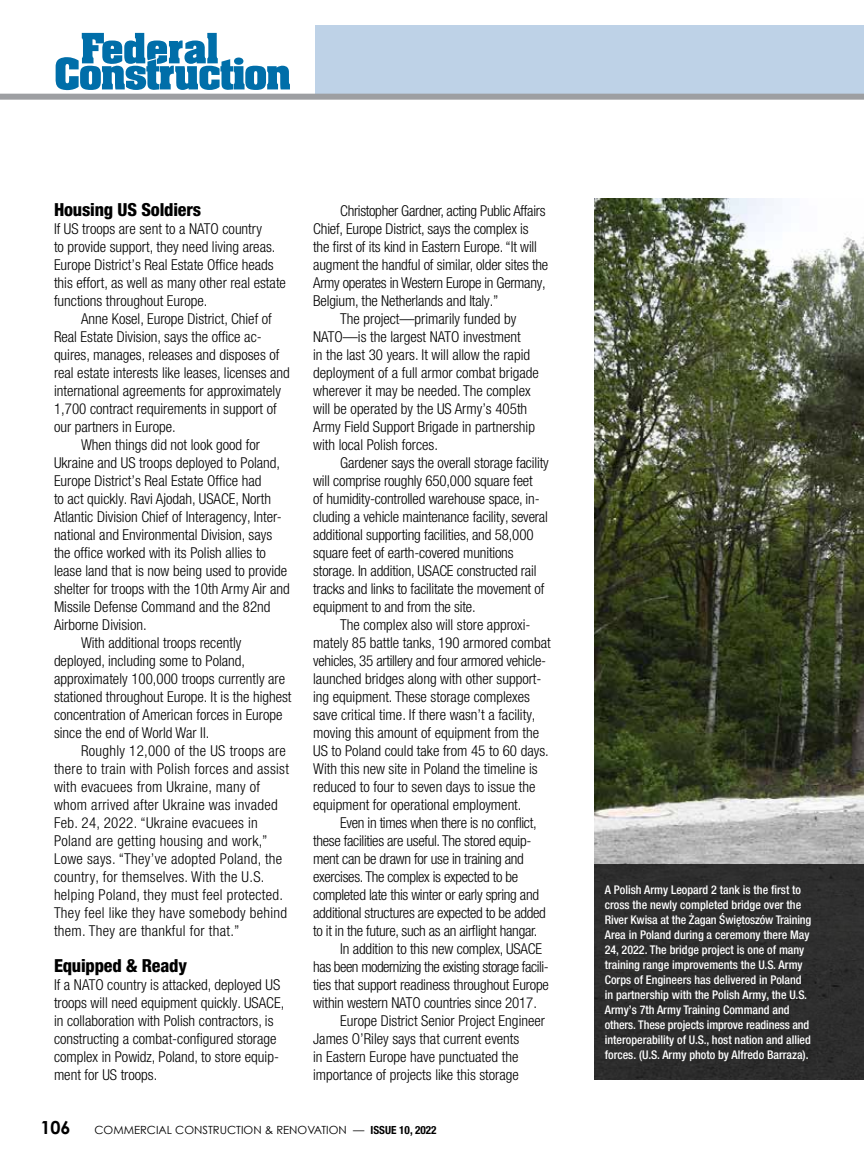
<style>
.page{position:relative;width:864px;height:1161px;background:#fff}
.page>*{position:absolute;margin:0;border:0;box-sizing:border-box;transform-origin:0 0}
.t1{font:800 condensed 18px "Helvetica Neue LT Pro";letter-spacing:-.01em;color:#000}
.t2{font:700 18px "Century Gothic";color:#000}
.t3{font:300 condensed 15px/18px "Helvetica Neue LT Pro";color:#000}
.t4{font:300 condensed 15px "Helvetica Neue LT Pro";letter-spacing:-.02em;color:#000}
.t5{font:300 condensed 15px "Helvetica Neue LT Pro";letter-spacing:.02em;color:#000}
.t6{font:300 condensed 15px "Helvetica Neue LT Pro";letter-spacing:-.03em;color:#000}
.t7{font:500 condensed 12px/15px "Helvetica Neue LT Pro";color:#fff}
.t8{font:11.25px "Century Gothic";color:#000}
.s1{font-family:"Helvetica Neue LT Pro";font-weight:700;font-stretch:condensed}
</style>
<div class="page">
<div style="left:316px;top:25px;width:548px;height:69px;background:#bed2e7"></div>
<svg style="left:56px;top:33px;width:234px;height:57px"></svg>
<div style="left:0;top:94px;width:864px;height:6px;background:#9d9fa2"></div>
<img style="left:594px;top:198px;width:270px;height:666px">
<div style="left:594px;top:864px;width:270px;height:216px;background:#2e2e2e"></div>
<p class="t1" style="left:54px;top:199px;width:149px">Housing US Soldiers</p>
<p class="t3" style="left:54px;top:220px;width:234px">If US troops are sent to a NATO country<br>to provide support, they need living areas.<br>Europe District’s Real Estate Office heads this effort, as well as many other real estate functions throughout Europe.</p>
<p class="t3" style="left:81px;top:310px;width:192px">Anne Kosel, Europe District, Chief of</p>
<p class="t3" style="left:54px;top:328px;width:209px">Real Estate Division, says the office ac-</p>
<p class="t3" style="left:54px;top:346px;width:227px">quires, manages, releases and disposes of</p>
<p class="t3" style="left:54px;top:364px;width:237px">real estate interests like leases, licenses and</p>
<p class="t3" style="left:54px;top:382px;width:228px">international agreements for approximately</p>
<p class="t3" style="left:54px;top:400px;width:224px">1,700 contract requirements in support of</p>
<p class="t3" style="left:54px;top:418px;width:123px">our partners in Europe.</p>
<p class="t3" style="left:81px;top:436px;width:181px">When things did not look good for</p>
<p class="t3" style="left:54px;top:454px;width:228px">Ukraine and US troops deployed to Poland,</p>
<p class="t3" style="left:54px;top:472px;width:209px">Europe District’s Real Estate Office had</p>
<p class="t3" style="left:54px;top:490px;width:219px">to act quickly. Ravi Ajodah, USACE, North</p>
<p class="t3" style="left:54px;top:508px;width:229px">Atlantic Division Chief of Interagency, Inter-</p>
<p class="t3" style="left:54px;top:526px;width:220px">national and Environmental Division, says</p>
<p class="t3" style="left:54px;top:544px;width:214px">the office worked with its Polish allies to</p>
<p class="t3" style="left:54px;top:562px;width:235px">lease land that is now being used to provide</p>
<p class="t3" style="left:54px;top:580px;width:237px">shelter for troops with the 10th Army Air and</p>
<p class="t3" style="left:54px;top:598px;width:218px">Missile Defense Command and the 82nd</p>
<p class="t3" style="left:54px;top:616px;width:94px">Airborne Division.</p>
<p class="t3" style="left:81px;top:634px;width:162px">With additional troops recently</p>
<p class="t3" style="left:54px;top:652px;width:193px">deployed, including some to Poland,</p>
<p class="t3" style="left:54px;top:670px;width:233px">approximately 100,000 troops currently are</p>
<p class="t3" style="left:54px;top:688px;width:239px">stationed throughout Europe. It is the highest</p>
<p class="t3" style="left:54px;top:706px;width:230px">concentration of American forces in Europe</p>
<p class="t3" style="left:54px;top:724px;width:157px">since the end of World War II.</p>
<p class="t5" style="left:81px;top:742px;width:207px">Roughly 12,000 of the US troops are</p>
<p class="t5" style="left:54px;top:760px;width:236px">there to train with Polish forces and assist</p>
<p class="t5" style="left:54px;top:778px;width:208px">with evacuees from Ukraine, many of</p>
<p class="t5" style="left:54px;top:796px;width:225px">whom arrived after Ukraine was invaded</p>
<p class="t5" style="left:54px;top:814px;width:205px">Feb. 24, 2022. “Ukraine evacuees in</p>
<p class="t5" style="left:54px;top:832px;width:215px">Poland are getting housing and work,”</p>
<p class="t5" style="left:54px;top:850px;width:230px">Lowe says. “They’ve adopted Poland, the</p>
<p class="t5" style="left:54px;top:868px;width:212px">country, for themselves. With the U.S.</p>
<p class="t5" style="left:54px;top:886px;width:231px">helping Poland, they must feel protected.</p>
<p class="t5" style="left:54px;top:904px;width:235px">They feel like they have somebody behind</p>
<p class="t5" style="left:54px;top:922px;width:187px">them. They are thankful for that.”</p>
<p class="t1" style="left:54px;top:955px;width:135px">Equipped &amp; Ready</p>
<p class="t3" style="left:54px;top:976px;width:232px">If a NATO country is attacked, deployed US troops will need equipment quickly. USACE, in collaboration with Polish contractors, is constructing a combat-configured storage complex in Powidz, Poland, to store equip&shy;ment for US troops.</p>
<p class="t4" style="left:340px;top:202px;width:207px">Christopher Gardner, acting Public Affairs</p>
<p class="t3" style="left:313px;top:220px;width:217px">Chief, Europe District, says the complex is</p>
<p class="t3" style="left:313px;top:238px;width:225px">the first of its kind in Eastern Europe. “It will</p>
<p class="t3" style="left:313px;top:256px;width:237px">augment the handful of similar, older sites the</p>
<p class="t4" style="left:313px;top:274px;width:234px">Army operates in Western Europe in Germany,</p>
<p class="t3" style="left:313px;top:292px;width:187px">Belgium, the Netherlands and Italy.”</p>
<p class="t3" style="left:340px;top:310px;width:178px">The project—primarily funded by</p>
<p class="t3" style="left:313px;top:328px;width:209px">NATO—is the largest NATO investment</p>
<p class="t3" style="left:313px;top:346px;width:218px">in the last 30 years. It will allow the rapid</p>
<p class="t3" style="left:313px;top:364px;width:227px">deployment of a full armor combat brigade</p>
<p class="t3" style="left:313px;top:382px;width:219px">wherever it may be needed. The complex</p>
<p class="t3" style="left:313px;top:400px;width:216px">will be operated by the US Army’s 405th</p>
<p class="t3" style="left:313px;top:418px;width:223px">Army Field Support Brigade in partnership</p>
<p class="t3" style="left:313px;top:436px;width:126px">with local Polish forces.</p>
<p class="t3" style="left:340px;top:454px;width:210px">Gardener says the overall storage facility</p>
<p class="t3" style="left:313px;top:472px;width:221px">will comprise roughly 650,000 square feet</p>
<p class="t3" style="left:313px;top:490px;width:228px">of humidity-controlled warehouse space, in-</p>
<p class="t3" style="left:313px;top:508px;width:236px">cluding a vehicle maintenance facility, several</p>
<p class="t3" style="left:313px;top:526px;width:222px">additional supporting facilities, and 58,000</p>
<p class="t3" style="left:313px;top:544px;width:202px">square feet of earth-covered munitions</p>
<p class="t3" style="left:313px;top:562px;width:225px">storage. In addition, USACE constructed rail</p>
<p class="t3" style="left:313px;top:580px;width:233px">tracks and links to facilitate the movement of</p>
<p class="t3" style="left:313px;top:598px;width:164px">equipment to and from the site.</p>
<p class="t3" style="left:340px;top:616px;width:192px">The complex also will store approxi-</p>
<p class="t3" style="left:313px;top:634px;width:239px">mately 85 battle tanks, 190 armored combat</p>
<p class="t4" style="left:313px;top:652px;width:234px">vehicles, 35 artillery and four armored vehicle-</p>
<p class="t3" style="left:313px;top:670px;width:230px">launched bridges along with other support-</p>
<p class="t3" style="left:313px;top:688px;width:218px">ing equipment. These storage complexes</p>
<p class="t3" style="left:313px;top:706px;width:224px">save critical time. If there wasn’t a facility,</p>
<p class="t3" style="left:313px;top:724px;width:228px">moving this amount of equipment from the</p>
<p class="t3" style="left:313px;top:742px;width:237px">US to Poland could take from 45 to 60 days.</p>
<p class="t3" style="left:313px;top:760px;width:226px">With this new site in Poland the timeline is</p>
<p class="t3" style="left:313px;top:778px;width:224px">reduced to four to seven days to issue the</p>
<p class="t3" style="left:313px;top:796px;width:210px">equipment for operational employment.</p>
<p class="t4" style="left:340px;top:814px;width:198px">Even in times when there is no conflict,</p>
<p class="t4" style="left:313px;top:832px;width:220px">these facilities are useful. The stored equip-</p>
<p class="t4" style="left:313px;top:850px;width:212px">ment can be drawn for use in training and</p>
<p class="t4" style="left:313px;top:868px;width:207px">exercises. The complex is expected to be</p>
<p class="t4" style="left:313px;top:886px;width:227px">completed late this winter or early spring and</p>
<p class="t4" style="left:313px;top:904px;width:234px">additional structures are expected to be added</p>
<p class="t4" style="left:313px;top:922px;width:226px">to it in the future, such as an airflight hangar.</p>
<p class="t3" style="left:340px;top:940px;width:204px">In addition to this new complex, USACE</p>
<p class="t6" style="left:313px;top:958px;width:237px">has been modernizing the existing storage facili-</p>
<p class="t3" style="left:313px;top:976px;width:237px">ties that support readiness throughout Europe</p>
<p class="t3" style="left:313px;top:994px;width:225px">within western NATO countries since 2017.</p>
<p class="t3" style="left:340px;top:1012px;width:206px">Europe District Senior Project Engineer</p>
<p class="t3" style="left:313px;top:1030px;width:208px">James O’Riley says that current events</p>
<p class="t3" style="left:313px;top:1048px;width:207px">in Eastern Europe have punctuated the</p>
<p class="t3" style="left:313px;top:1066px;width:207px">importance of projects like this storage</p>
<p class="t2" style="left:40px;top:1116px;width:32px">106</p>
<p class="t8" style="left:94px;top:1123px;width:344px">COMMERCIAL CONSTRUCTION &amp; RENOVATION — <span class="s1">ISSUE 10, 2022</span></p>
<p class="t7" style="left:605px;top:882px;width:208px">A Polish Army Leopard 2 tank is the first to cross the newly completed bridge over the River Kwisa at the Żagan Świętoszów Training Area in Poland during a ceremony there May 24, 2022. The bridge project is one of many training range improvements the U.S. Army Corps of Engineers has delivered in Poland in partnership with the Polish Army, the U.S.<br>Army’s 7th Army Training Command and others. These projects improve readiness and interoperability of U.S., host nation and allied forces. (U.S. Army photo by Alfredo Barraza).</p>
</div>
